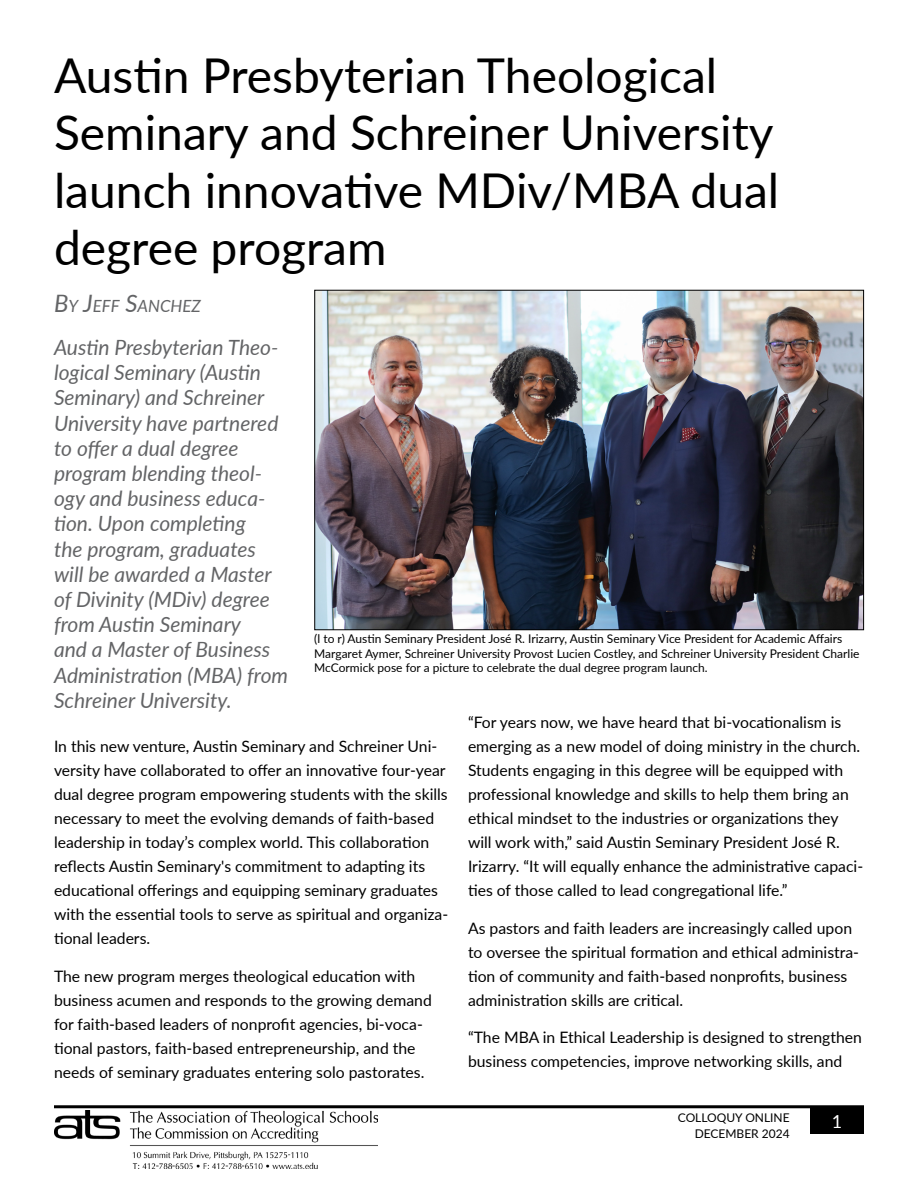
<style>
.page{position:relative;width:918px;height:1188px;background:#fff}
.page>*{position:absolute;margin:0;border:0;box-sizing:border-box;transform-origin:0 0}
.t1{font:48px/57.6px "Lato";color:#000}
.t2{font:italic 21px/25.2px "Lato";color:#636466}
.t3{font:18px "Lato";color:#fff}
.t4{font:italic 16.8px "Lato";color:#636466}
.t5{font:15.75px/24px "Lato";color:#000}
.t6{font:12px/14.5px "Lato";color:#000;text-align:right}
.s1{font-size:24px}
</style>
<div class="page">
<div style="left:810px;top:1107px;width:54px;height:27px;background:#000"></div>
<hr style="left:54px;top:1105px;width:810px;height:3px;background:#000">
<img style="left:54px;top:1110px;width:324px;height:59px">
<img style="left:316px;top:292px;width:546px;height:336px">
<h1 class="t1" style="left:54px;top:44px;width:727px">Austin Presbyterian Theological<br>Seminary and Schreiner University launch innovative MDiv/MBA dual degree program</h1>
<p class="t4" style="left:54px;top:294px;width:148px"><span class="s1">B</span>Y <span class="s1">J</span>EFF <span class="s1">S</span>ANCHEZ</p>
<p class="t2" style="left:54px;top:334px;width:236px">Austin Presbyterian Theo&shy;logical Seminary (Austin<br>Seminary) and Schreiner<br>University have partnered to offer a dual degree program blending theol&shy;ogy and business educa&shy;tion. Upon completing<br>the program, graduates will be awarded a Master of Divinity (MDiv) degree from Austin Seminary<br>and a Master of Business<br>Administration (MBA) from<br>Schreiner University.</p>
<p class="t5" style="left:54px;top:734px;width:396px">In this new venture, Austin Seminary and Schreiner Uni&shy;versity have collaborated to offer an innovative four-year dual degree program empowering students with the skills necessary to meet the evolving demands of faith-based leadership in today’s complex world. This collaboration reflects Austin Seminary's commitment to adapting its educational offerings and equipping seminary graduates with the essential tools to serve as spiritual and organiza&shy;tional leaders.</p>
<p class="t5" style="left:54px;top:963px;width:379px">The new program merges theological education with business acumen and responds to the growing demand for faith-based leaders of nonprofit agencies, bi-voca&shy;tional pastors, faith-based entrepreneurship, and the needs of seminary graduates entering solo pastorates.</p>
<p class="t6" style="left:314px;top:631px;width:547px;text-align:left">(l to r) Austin Seminary President José R. Irizarry, Austin Seminary Vice President for Academic Affairs<br>Margaret Aymer, Schreiner University Provost Lucien Costley, and Schreiner University President Charlie<br>McCormick pose for a picture to celebrate the dual degree program launch.</p>
<p class="t5" style="left:468px;top:710px;width:397px">“For years now, we have heard that bi-vocationalism is emerging as a new model of doing ministry in the church.<br>Students engaging in this degree will be equipped with professional knowledge and skills to help them bring an ethical mindset to the industries or organizations they will work with,” said Austin Seminary President José R.<br>Irizarry. “It will equally enhance the administrative capaci&shy;ties of those called to lead congregational life.”</p>
<p class="t5" style="left:468px;top:916px;width:393px">As pastors and faith leaders are increasingly called upon to oversee the spiritual formation and ethical administra&shy;tion of community and faith-based nonprofits, business administration skills are critical.</p>
<p class="t5" style="left:468px;top:1025px;width:396px">“The MBA in Ethical Leadership is designed to strengthen business competencies, improve networking skills, and</p>
<p class="t6" style="left:678px;top:1108px;width:113px;line-height:16.5px">COLLOQUY ONLINE<br>DECEMBER 2024</p>
<p class="t3" style="left:832px;top:1108px;width:12px">1</p>
</div>
